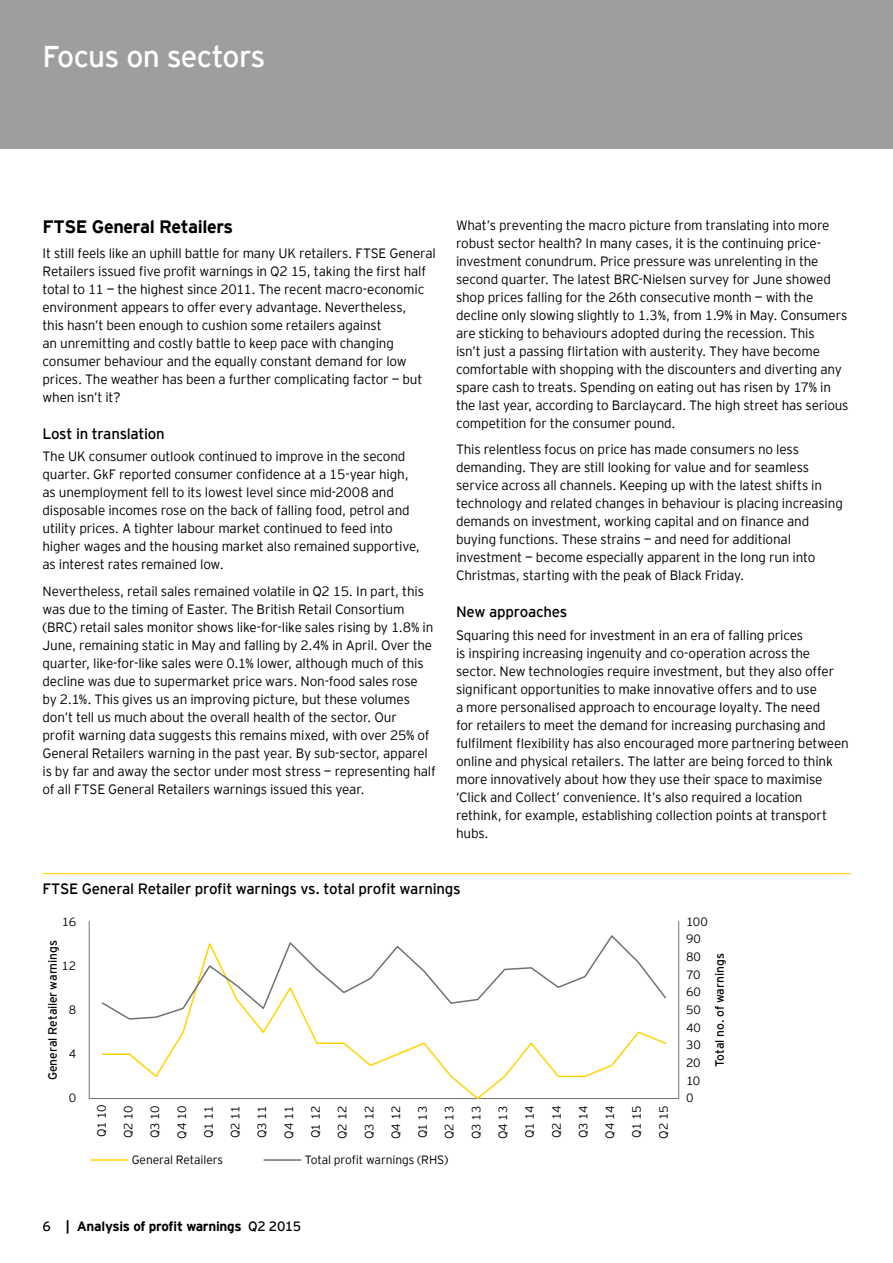
<style>
.page{position:relative;width:893px;height:1263px;background:#fff}
.page>*{position:absolute;margin:0;border:0;box-sizing:border-box;transform-origin:0 0}
.t1{font:30px "EY Interstate";letter-spacing:-.03em;color:#fff}
.t2{font:700 18px "EY Interstate";letter-spacing:-.025em;color:#000}
.t3{font:15px "EY Interstate";letter-spacing:-.015em;color:#000}
.t4{font:300 13.5px/18px "EY Interstate";letter-spacing:-.015em;color:#000}
.t5{font:700 13.5px "EY Interstate";letter-spacing:-.02em;color:#000}
.t6{font:300 12px "EY Interstate";letter-spacing:-.02em;color:#000}
.t7{font:12px "EY Interstate";letter-spacing:-.005em;color:#000}
.s1{font-weight:400}
</style>
<div class="page">
<div style="left:0;top:0;width:893px;height:148px;background:#9c9e9f"></div>
<hr style="left:43px;top:873px;width:807px;height:1px;background:#ffd400">
<hr style="left:91px;top:1159px;width:37px;height:2px;background:#ffd400">
<hr style="left:264px;top:1159px;width:37px;height:2px;background:#707172">
<svg style="left:101px;top:1020px;width:566px;height:80px"></svg>
<svg style="left:102px;top:935px;width:564px;height:85px"></svg>
<h1 class="t1" style="left:43px;top:35px;width:225px">Focus on sectors</h1>
<h2 class="t2" style="left:43px;top:214px;width:192px">FTSE General Retailers</h2>
<p class="t4" style="left:43px;top:243px;width:395px">It still feels like an uphill battle for many UK retailers. FTSE General Retailers issued five profit warnings in Q2 15, taking the first half total to 11 — the highest since 2011. The recent macro-economic environment appears to offer every advantage. Nevertheless,<br>this hasn’t been enough to cushion some retailers against<br>an unremitting and costly battle to keep pace with changing consumer behaviour and the equally constant demand for low prices. The weather has been a further complicating factor — but when isn’t it?</p>
<p class="t3" style="left:43px;top:423px;width:124px">Lost in translation</p>
<p class="t4" style="left:43px;top:447px;width:379px">The UK consumer outlook continued to improve in the second quarter. GkF reported consumer confidence at a 15-year high, as unemployment fell to its lowest level since mid-2008 and disposable incomes rose on the back of falling food, petrol and utility prices. A tighter labour market continued to feed into higher wages and the housing market also remained supportive, as interest rates remained low.</p>
<p class="t4" style="left:43px;top:581px;width:395px">Nevertheless, retail sales remained volatile in Q2 15. In part, this was due to the timing of Easter. The British Retail Consortium (BRC) retail sales monitor shows like-for-like sales rising by 1.8% in June, remaining static in May and falling by 2.4% in April. Over the quarter, like-for-like sales were 0.1% lower, although much of this decline was due to supermarket price wars. Non-food sales rose<br>by 2.1%. This gives us an improving picture, but these volumes don’t tell us much about the overall health of the sector. Our<br>profit warning data suggests this remains mixed, with over 25% of General Retailers warning in the past year. By sub-sector, apparel is by far and away the sector under most stress — representing half of all FTSE General Retailers warnings issued this year.</p>
<p class="t4" style="left:456px;top:215px;width:394px">What’s preventing the macro picture from translating into more robust sector health? In many cases, it is the continuing price&shy;investment conundrum. Price pressure was unrelenting in the second quarter. The latest BRC-Nielsen survey for June showed shop prices falling for the 26th consecutive month — with the decline only slowing slightly to 1.3%, from 1.9% in May. Consumers are sticking to behaviours adopted during the recession. This<br>isn’t just a passing flirtation with austerity. They have become comfortable with shopping with the discounters and diverting any spare cash to treats. Spending on eating out has risen by 17% in the last year, according to Barclaycard. The high street has serious competition for the consumer pound.</p>
<p class="t4" style="left:456px;top:440px;width:388px">This relentless focus on price has made consumers no less demanding. They are still looking for value and for seamless service across all channels. Keeping up with the latest shifts in technology and related changes in behaviour is placing increasing demands on investment, working capital and on finance and buying functions. These strains — and need for additional investment — become especially apparent in the long run into Christmas, starting with the peak of Black Friday.</p>
<p class="t3" style="left:456px;top:601px;width:113px">New approaches</p>
<p class="t4" style="left:456px;top:625px;width:394px">Squaring this need for investment in an era of falling prices<br>is inspiring increasing ingenuity and co-operation across the sector. New technologies require investment, but they also offer significant opportunities to make innovative offers and to use<br>a more personalised approach to encourage loyalty. The need<br>for retailers to meet the demand for increasing purchasing and fulfilment flexibility has also encouraged more partnering between online and physical retailers. The latter are being forced to think more innovatively about how they use their space to maximise ‘Click and Collect’ convenience. It’s also required a location rethink, for example, establishing collection points at transport hubs.</p>
<p class="t3" style="left:43px;top:878px;width:420px">FTSE General Retailer profit warnings vs. total profit warnings</p>
<p class="t6" style="left:62px;top:913px;width:16px">16</p>
<p class="t7" style="left:44px;top:1080px;width:141px;rotate:-90deg">General Retailer warnings</p>
<p class="t6" style="left:62px;top:957px;width:16px">12</p>
<p class="t6" style="left:69px;top:1001px;width:9px">8</p>
<p class="t6" style="left:69px;top:1045px;width:9px">4</p>
<p class="t6" style="left:69px;top:1089px;width:9px">0</p>
<p class="t6" style="left:93px;top:1137px;width:34px;rotate:-90deg">Q1 10</p>
<p class="t6" style="left:120px;top:1138px;width:34px;rotate:-90deg">Q2 10</p>
<p class="t6" style="left:146px;top:1138px;width:34px;rotate:-90deg">Q3 10</p>
<p class="t6" style="left:173px;top:1139px;width:34px;rotate:-90deg">Q4 10</p>
<p class="t6" style="left:200px;top:1138px;width:34px;rotate:-90deg">Q1 11</p>
<p class="t6" style="left:227px;top:1138px;width:34px;rotate:-90deg">Q2 11</p>
<p class="t6" style="left:253px;top:1138px;width:34px;rotate:-90deg">Q3 11</p>
<p class="t6" style="left:280px;top:1139px;width:34px;rotate:-90deg">Q4 11</p>
<p class="t6" style="left:307px;top:1138px;width:34px;rotate:-90deg">Q1 12</p>
<p class="t6" style="left:334px;top:1139px;width:34px;rotate:-90deg">Q2 12</p>
<p class="t6" style="left:361px;top:1139px;width:34px;rotate:-90deg">Q3 12</p>
<p class="t6" style="left:387px;top:1139px;width:35px;rotate:-90deg">Q4 12</p>
<p class="t6" style="left:414px;top:1138px;width:34px;rotate:-90deg">Q1 13</p>
<p class="t6" style="left:441px;top:1139px;width:34px;rotate:-90deg">Q2 13</p>
<p class="t6" style="left:468px;top:1139px;width:34px;rotate:-90deg">Q3 13</p>
<p class="t6" style="left:494px;top:1139px;width:35px;rotate:-90deg">Q4 13</p>
<p class="t6" style="left:521px;top:1138px;width:34px;rotate:-90deg">Q1 14</p>
<p class="t6" style="left:548px;top:1138px;width:34px;rotate:-90deg">Q2 14</p>
<p class="t6" style="left:575px;top:1138px;width:34px;rotate:-90deg">Q3 14</p>
<p class="t6" style="left:601px;top:1139px;width:34px;rotate:-90deg">Q4 14</p>
<p class="t6" style="left:628px;top:1138px;width:34px;rotate:-90deg">Q1 15</p>
<p class="t6" style="left:655px;top:1138px;width:34px;rotate:-90deg">Q2 15</p>
<p class="t6" style="left:132px;top:1151px;width:93px">General Retailers</p>
<p class="t6" style="left:305px;top:1151px;width:145px">Total profit warnings (RHS)</p>
<p class="t6" style="left:686px;top:913px;width:23px">100</p>
<p class="t6" style="left:686px;top:930px;width:16px">90</p>
<p class="t6" style="left:686px;top:948px;width:16px">80</p>
<p class="t6" style="left:686px;top:966px;width:16px">70</p>
<p class="t6" style="left:686px;top:983px;width:16px">60</p>
<p class="t6" style="left:686px;top:1001px;width:16px">50</p>
<p class="t6" style="left:686px;top:1019px;width:16px">40</p>
<p class="t6" style="left:686px;top:1036px;width:16px">30</p>
<p class="t6" style="left:686px;top:1054px;width:16px">20</p>
<p class="t6" style="left:686px;top:1072px;width:16px">10</p>
<p class="t6" style="left:686px;top:1089px;width:9px">0</p>
<p class="t7" style="left:711px;top:1067px;width:115px;rotate:-90deg">Total no. of warnings</p>
<p class="t5" style="left:43px;top:1217px;width:260px"><span class="s1">6</span> | Analysis of profit warnings <span class="s1">Q2 2015</span></p>
</div>
